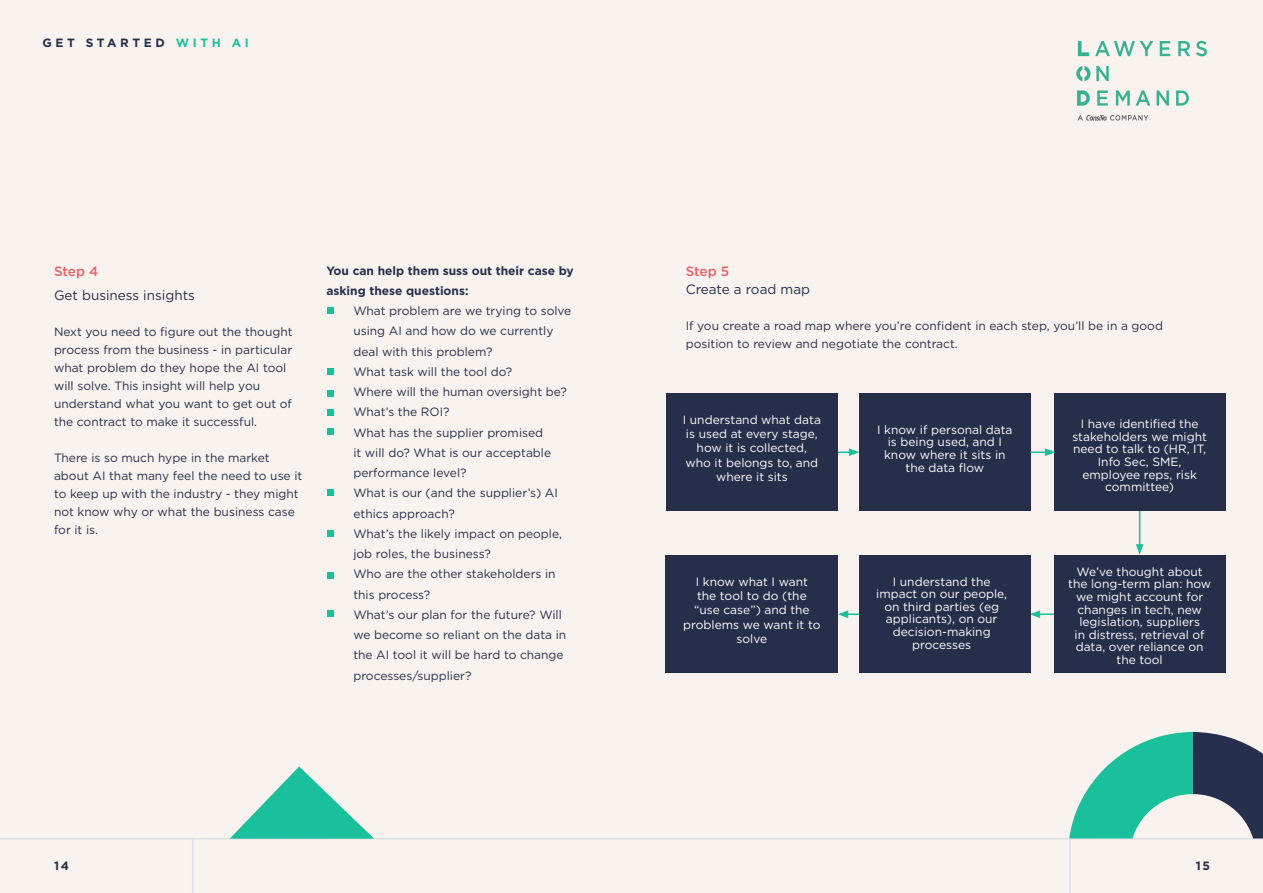
<style>
.page{position:relative;width:1263px;height:893px;background:#f9f3ef}
.page>*{position:absolute;margin:0;border:0;box-sizing:border-box;transform-origin:0 0}
.t1{font:13.5px "Gotham";color:#262f4b}
.t2{font:500 13.5px "Gotham";letter-spacing:-.005em;color:#ec5f66}
.t3{font:12px/18px "Gotham";color:#262f4b}
.t4{font:12px/12.6px "Gotham";color:#fff;text-align:center}
.t5{font:700 12px/20.2px "Gotham";color:#262f4b}
.t6{font:700 12px "Gotham";letter-spacing:.3em;color:#262f4b}
.t7{font:700 12px "Gotham";letter-spacing:.3em;color:#1abf9b}
.s1{color:#1abf9b}
</style>
<div class="page">
<hr style="left:0;top:838px;width:1263px;height:1px;background:#dddee2">
<hr style="left:1069px;top:838px;width:2px;height:55px;background:#dddee2">
<hr style="left:192px;top:838px;width:1px;height:55px;background:#dddee2">
<svg style="left:1069px;top:732px;width:194px;height:106px"></svg>
<div style="left:327px;top:369px;width:7px;height:6px;background:#1abf9b"></div>
<div style="left:327px;top:390px;width:7px;height:6px;background:#1abf9b"></div>
<div style="left:327px;top:409px;width:7px;height:6px;background:#1abf9b"></div>
<svg style="left:230px;top:766px;width:144px;height:73px"></svg>
<div style="left:327px;top:307px;width:7px;height:6px;background:#1abf9b"></div>
<svg style="left:1078px;top:41px;width:11px;height:15px"></svg>
<svg style="left:1095px;top:40px;width:112px;height:16px"></svg>
<svg style="left:1077px;top:90px;width:13px;height:16px"></svg>
<svg style="left:1097px;top:90px;width:11px;height:16px"></svg>
<svg style="left:1116px;top:90px;width:34px;height:16px"></svg>
<svg style="left:1156px;top:90px;width:13px;height:16px"></svg>
<svg style="left:1176px;top:90px;width:13px;height:16px"></svg>
<svg style="left:1076px;top:66px;width:14px;height:15px"></svg>
<svg style="left:1096px;top:66px;width:13px;height:15px"></svg>
<svg style="left:1078px;top:115px;width:70px;height:6px"></svg>
<div style="left:327px;top:572px;width:7px;height:6px;background:#1abf9b"></div>
<div style="left:327px;top:610px;width:7px;height:7px;background:#1abf9b"></div>
<div style="left:327px;top:489px;width:7px;height:6px;background:#1abf9b"></div>
<div style="left:327px;top:428px;width:7px;height:7px;background:#1abf9b"></div>
<div style="left:327px;top:531px;width:7px;height:6px;background:#1abf9b"></div>
<hr style="left:1139px;top:504px;width:1px;height:42px;background:#1abf9b">
<svg style="left:1136px;top:544px;width:7px;height:11px"></svg>
<svg style="left:1030px;top:610px;width:24px;height:8px"></svg>
<svg style="left:838px;top:610px;width:21px;height:8px"></svg>
<svg style="left:837px;top:448px;width:22px;height:8px"></svg>
<div style="left:859px;top:555px;width:171px;height:118px;background:#262e4a"></div>
<div style="left:1054px;top:555px;width:171px;height:118px;background:#262e4a"></div>
<div style="left:666px;top:393px;width:171px;height:118px;background:#262e4a"></div>
<div style="left:859px;top:393px;width:171px;height:118px;background:#262e4a"></div>
<div style="left:1054px;top:393px;width:171px;height:118px;background:#262e4a"></div>
<div style="left:666px;top:555px;width:172px;height:118px;background:#262e4a"></div>
<svg style="left:1030px;top:448px;width:25px;height:8px"></svg>
<p class="t5" style="left:43px;top:33px;width:76px">GET STA</p>
<p class="t5" style="left:132px;top:33px;width:34px">TED</p>
<p class="t7" style="left:176px;top:35px;width:75px">WITH AI</p>
<p class="t6" style="left:54px;top:36px;width:180px">MAKING AN <span class="s1">IMPACT</span></p>
<p class="t6" style="left:57px;top:36px;width:142px">MEASURE YOUR</p>
<p class="t7" style="left:208px;top:36px;width:67px">IMPACT</p>
<p class="t2" style="left:54px;top:262px;width:46px">Step 4</p>
<p class="t1" style="left:54px;top:286px;width:142px">Get business insights</p>
<p class="t3" style="left:54px;top:322px;width:240px">Next you need to figure out the thought process from the business - in particular what problem do they hope the AI tool will solve. This insight will help you understand what you want to get out of the contract to make it successful.</p>
<p class="t3" style="left:54px;top:448px;width:250px">There is so much hype in the market about AI that many feel the need to use it to keep up with the industry - they might not know why or what the business case for it is.</p>
<p class="t5" style="left:326px;top:260px;width:249px">You can help them suss out their case by asking these questions:</p>
<p class="t3" style="left:353px;top:301px;width:220px;line-height:20.2px;text-indent:-27px">• What problem are we trying to solve using AI and how do we currently deal with this problem?</p>
<p class="t3" style="left:326px;top:362px;width:187px">• What task will the tool do?</p>
<p class="t3" style="left:326px;top:383px;width:242px">• Where will the human oversight be?</p>
<p class="t3" style="left:326px;top:403px;width:125px">• What’s the ROI?</p>
<p class="t3" style="left:353px;top:422px;width:199px;line-height:20.2px;text-indent:-27px">• What has the supplier promised it will do? What is our acceptable performance level?</p>
<p class="t3" style="left:353px;top:483px;width:206px;line-height:20.2px;text-indent:-27px">• What is our (and the supplier’s) AI ethics approach?</p>
<p class="t3" style="left:353px;top:523px;width:210px;line-height:20.2px;text-indent:-27px">• What’s the likely impact on people, job roles, the business?</p>
<p class="t3" style="left:353px;top:564px;width:204px;line-height:20.2px;text-indent:-27px">• Who are the other stakeholders in this process?</p>
<p class="t3" style="left:353px;top:604px;width:214px;line-height:20.2px;text-indent:-27px">• What’s our plan for the future? Will we become so reliant on the data in the AI tool it will be hard to change processes/supplier?</p>
<p class="t2" style="left:686px;top:262px;width:45px">Step 5</p>
<p class="t1" style="left:686px;top:280px;width:126px">Create a road map</p>
<p class="t3" style="left:686px;top:316px;width:479px">If you create a road map where you’re confident in each step, you’ll be in a good position to review and negotiate the contract.</p>
<p class="t4" style="left:683px;top:412px;width:140px;line-height:14.4px">I understand what data is used at every stage, how it is collected, who it belongs to, and where it sits</p>
<p class="t4" style="left:877px;top:423px;width:137px">I know if personal data is being used, and I know where it sits in the data flow</p>
<p class="t4" style="left:1072px;top:417px;width:136px">I have identified the stakeholders we might need to talk to (HR, IT,<br>Info Sec, SME, employee reps, risk committee)</p>
<p class="t4" style="left:683px;top:574px;width:139px;line-height:14.4px">I know what I want<br>the tool to do (the “use case”) and the problems we want it to solve</p>
<p class="t4" style="left:876px;top:575px;width:132px">I understand the impact on our people, on third parties (eg applicants), on our decision-making processes</p>
<p class="t4" style="left:1068px;top:565px;width:145px">We’ve thought about the long-term plan: how we might account for changes in tech, new legislation, suppliers<br>in distress, retrieval of data, over reliance on the tool</p>
<p class="t5" style="left:54px;top:855px;width:17px">14</p>
<p class="t5" style="left:1196px;top:855px;width:16px">15</p>
</div>
